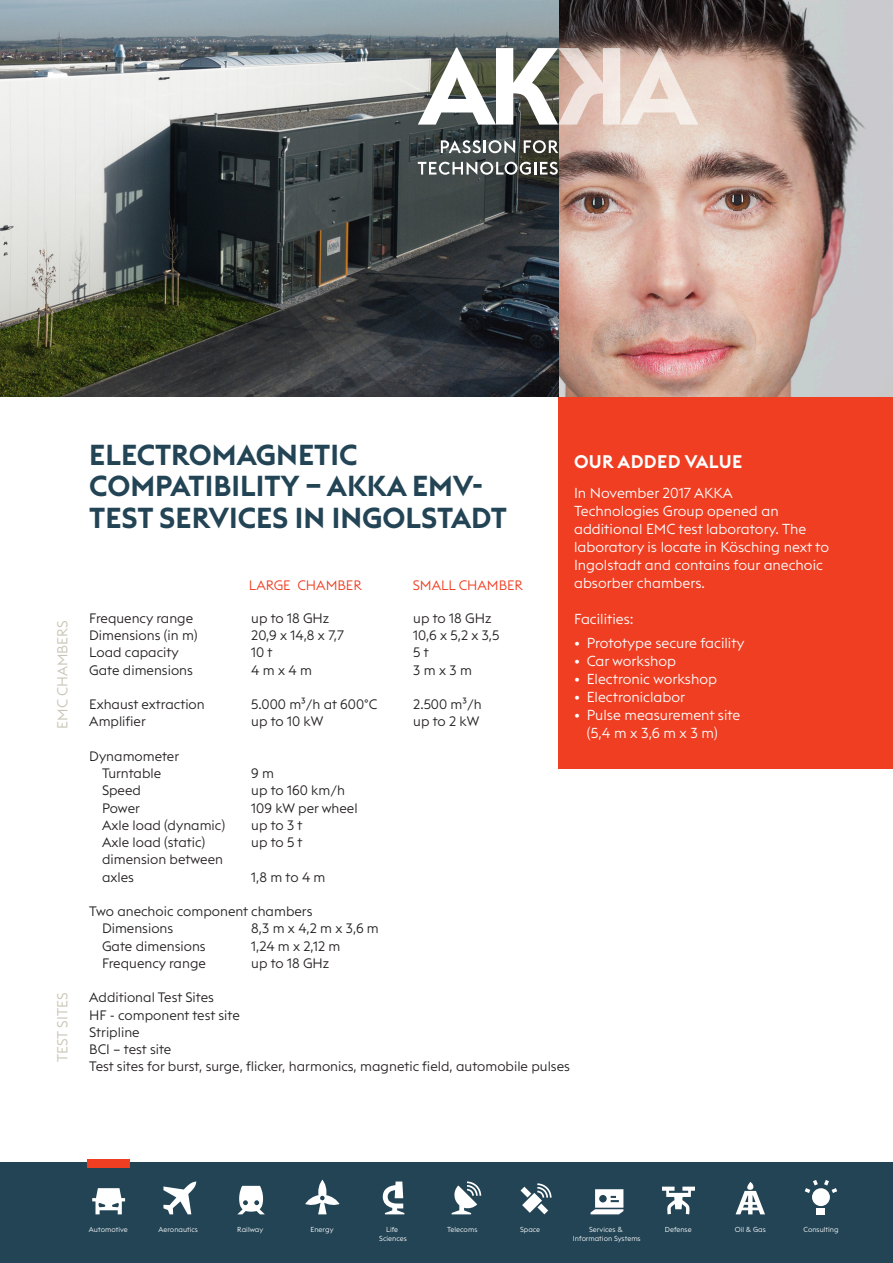
<style>
.page{position:relative;width:893px;height:1263px;background:#fff}
.page>*{position:absolute;margin:0;border:0;box-sizing:border-box;transform-origin:0 0}
.t1{font:600 28.5px/31.5px "Euclid Triangle";color:#245}
.AKKA_ADDED-VALUE{font:600 18px "Euclid Triangle";letter-spacing:.02em;color:#fff}
.t2{font:300 14.25px/18px "Euclid Triangle";color:#fff}
.t3{font:300 14.25px "Euclid Triangle";color:#c9c4b5}
.t4{font:300 13.5px "Euclid Triangle";color:#231f20}
.t5{font:300 13.5px "Euclid Triangle";color:#ef3e22}
.t6{font:300 7.2px "Euclid Triangle";color:#fff}
</style>
<div class="page">
<div style="left:0;top:1162px;width:893px;height:101px;background:#245"></div>
<svg style="left:92px;top:1188px;width:33px;height:26px"></svg>
<svg style="left:163px;top:1181px;width:33px;height:33px"></svg>
<svg style="left:238px;top:1186px;width:27px;height:28px"></svg>
<svg style="left:452px;top:1181px;width:29px;height:33px"></svg>
<svg style="left:520px;top:1183px;width:32px;height:31px"></svg>
<svg style="left:383px;top:1181px;width:21px;height:33px"></svg>
<svg style="left:305px;top:1180px;width:34px;height:34px"></svg>
<svg style="left:662px;top:1186px;width:33px;height:28px"></svg>
<svg style="left:736px;top:1182px;width:29px;height:32px"></svg>
<svg style="left:824px;top:1180px;width:13px;height:13px"></svg>
<svg style="left:805px;top:1180px;width:13px;height:13px"></svg>
<div style="left:812px;top:1188px;width:18px;height:18px;background:#fff;border-radius:50%"></div>
<div style="left:817px;top:1208px;width:8px;height:6px;background:#fff"></div>
<svg style="left:591px;top:1189px;width:32px;height:25px"></svg>
<div style="left:87px;top:1159px;width:43px;height:8px;background:#ef3e22"></div>
<div style="left:558px;top:360px;width:335px;height:409px;background:#ef3e22"></div>
<img style="left:0;top:0;width:893px;height:396px">
<svg style="left:418px;top:48px;width:280px;height:77px"></svg>
<svg style="left:441px;top:140px;width:74px;height:13px"></svg>
<svg style="left:524px;top:140px;width:34px;height:13px"></svg>
<svg style="left:418px;top:162px;width:140px;height:13px"></svg>
<p class="t3" style="left:53px;top:729px;width:110px;rotate:-90deg">EMC CHAMBERS</p>
<p class="t3" style="left:53px;top:1062px;width:71px;rotate:-90deg">TEST SITES</p>
<p class="t1" style="left:89px;top:439px;width:270px">ELECTROMAGNETIC</p>
<p class="AKKA_ADDED-VALUE" style="left:574px;top:450px;width:170px">OUR ADDED VALUE</p>
<p class="t1" style="left:89px;top:471px;width:419px">COMPATIBILITY – AKKA EMV-<br>TEST SERVICES IN INGOLSTADT</p>
<p class="t2" style="left:574px;top:483px;width:160px">In November 2017 AKKA</p>
<p class="t2" style="left:574px;top:501px;width:257px">Technologies Group opened an additional EMC test laboratory. The laboratory is locate in Kösching next to Ingolstadt and contains four anechoic absorber chambers.</p>
<p class="t2" style="left:574px;top:609px;width:61px">Facilities:</p>
<p class="t2" style="left:574px;top:633px;width:172px">• Prototype secure facility</p>
<p class="t2" style="left:574px;top:651px;width:104px">• Car workshop</p>
<p class="t2" style="left:574px;top:669px;width:145px">• Electronic workshop</p>
<p class="t2" style="left:574px;top:687px;width:113px">• Electroniclabor</p>
<p class="t2" style="left:574px;top:705px;width:168px">• Pulse measurement site</p>
<p class="t2" style="left:587px;top:723px;width:133px">(5,4 m x 3,6 m x 3 m)</p>
<p class="t5" style="left:249px;top:576px;width:114px">LARGE CHAMBER</p>
<p class="t5" style="left:413px;top:576px;width:112px">SMALL CHAMBER</p>
<p class="t4" style="left:89px;top:609px;width:105px">Frequency range</p>
<p class="t4" style="left:251px;top:609px;width:80px">up to 18 GHz</p>
<p class="t4" style="left:413px;top:609px;width:80px">up to 18 GHz</p>
<p class="t4" style="left:89px;top:627px;width:110px">Dimensions (in m)</p>
<p class="t4" style="left:251px;top:627px;width:94px">20,9 x 14,8 x 7,7</p>
<p class="t4" style="left:413px;top:627px;width:88px">10,6 x 5,2 x 3,5</p>
<p class="t4" style="left:89px;top:644px;width:91px">Load capacity</p>
<p class="t4" style="left:251px;top:644px;width:23px">10 t</p>
<p class="t4" style="left:413px;top:644px;width:17px">5 t</p>
<p class="t4" style="left:89px;top:661px;width:105px">Gate dimensions</p>
<p class="t4" style="left:251px;top:661px;width:62px">4 m x 4 m</p>
<p class="t4" style="left:413px;top:661px;width:60px">3 m x 3 m</p>
<p class="t4" style="left:89px;top:696px;width:117px">Exhaust extraction</p>
<p class="t4" style="left:251px;top:696px;width:127px">5.000 m³/h at 600°C</p>
<p class="t4" style="left:413px;top:696px;width:70px">2.500 m³/h</p>
<p class="t4" style="left:89px;top:713px;width:58px">Amplifier</p>
<p class="t4" style="left:251px;top:713px;width:74px">up to 10 kW</p>
<p class="t4" style="left:413px;top:713px;width:68px">up to 2 kW</p>
<p class="t4" style="left:89px;top:747px;width:91px">Dynamometer</p>
<p class="t4" style="left:102px;top:765px;width:61px">Turntable</p>
<p class="t4" style="left:251px;top:765px;width:24px">9 m</p>
<p class="t4" style="left:102px;top:782px;width:40px">Speed</p>
<p class="t4" style="left:251px;top:782px;width:95px">up to 160 km/h</p>
<p class="t4" style="left:102px;top:799px;width:39px">Power</p>
<p class="t4" style="left:251px;top:799px;width:108px">109 kW per wheel</p>
<p class="t4" style="left:102px;top:816px;width:125px">Axle load (dynamic)</p>
<p class="t4" style="left:251px;top:816px;width:53px">up to 3 t</p>
<p class="t4" style="left:102px;top:834px;width:105px">Axle load (static)</p>
<p class="t4" style="left:251px;top:834px;width:53px">up to 5 t</p>
<p class="t4" style="left:102px;top:851px;width:123px">dimension between</p>
<p class="t4" style="left:102px;top:868px;width:33px">axles</p>
<p class="t4" style="left:251px;top:868px;width:76px">1,8 m to 4 m</p>
<p class="t4" style="left:89px;top:903px;width:225px">Two anechoic component chambers</p>
<p class="t4" style="left:102px;top:920px;width:73px">Dimensions</p>
<p class="t4" style="left:251px;top:920px;width:129px">8,3 m x 4,2 m x 3,6 m</p>
<p class="t4" style="left:102px;top:937px;width:105px">Gate dimensions</p>
<p class="t4" style="left:251px;top:937px;width:91px">1,24 m x 2,12 m</p>
<p class="t4" style="left:102px;top:954px;width:105px">Frequency range</p>
<p class="t4" style="left:251px;top:954px;width:80px">up to 18 GHz</p>
<p class="t4" style="left:89px;top:989px;width:126px">Additional Test Sites</p>
<p class="t4" style="left:89px;top:1006px;width:152px">HF - component test site</p>
<p class="t4" style="left:89px;top:1023px;width:52px">Stripline</p>
<p class="t4" style="left:89px;top:1041px;width:84px">BCI – test site</p>
<p class="t4" style="left:89px;top:1058px;width:482px">Test sites for burst, surge, flicker, harmonics, magnetic field, automobile pulses</p>
<p class="t6" style="left:89px;top:1225px;width:40px">Automotive</p>
<p class="t6" style="left:158px;top:1225px;width:41px">Aeronautics</p>
<p class="t6" style="left:237px;top:1225px;width:28px">Railway</p>
<p class="t6" style="left:386px;top:1225px;width:14px">Life</p>
<p class="t6" style="left:447px;top:1225px;width:32px">Telecoms</p>
<p class="t6" style="left:520px;top:1225px;width:22px">Space</p>
<p class="t6" style="left:379px;top:1234px;width:29px">Sciences</p>
<p class="t6" style="left:573px;top:1234px;width:69px">Information Systems</p>
<p class="t6" style="left:310px;top:1225px;width:25px">Energy</p>
<p class="t6" style="left:665px;top:1225px;width:28px">Defense</p>
<p class="t6" style="left:735px;top:1225px;width:32px">Oil &amp; Gas</p>
<p class="t6" style="left:804px;top:1225px;width:37px">Consulting</p>
<p class="t6" style="left:589px;top:1225px;width:35px">Services &amp;</p>
</div>
